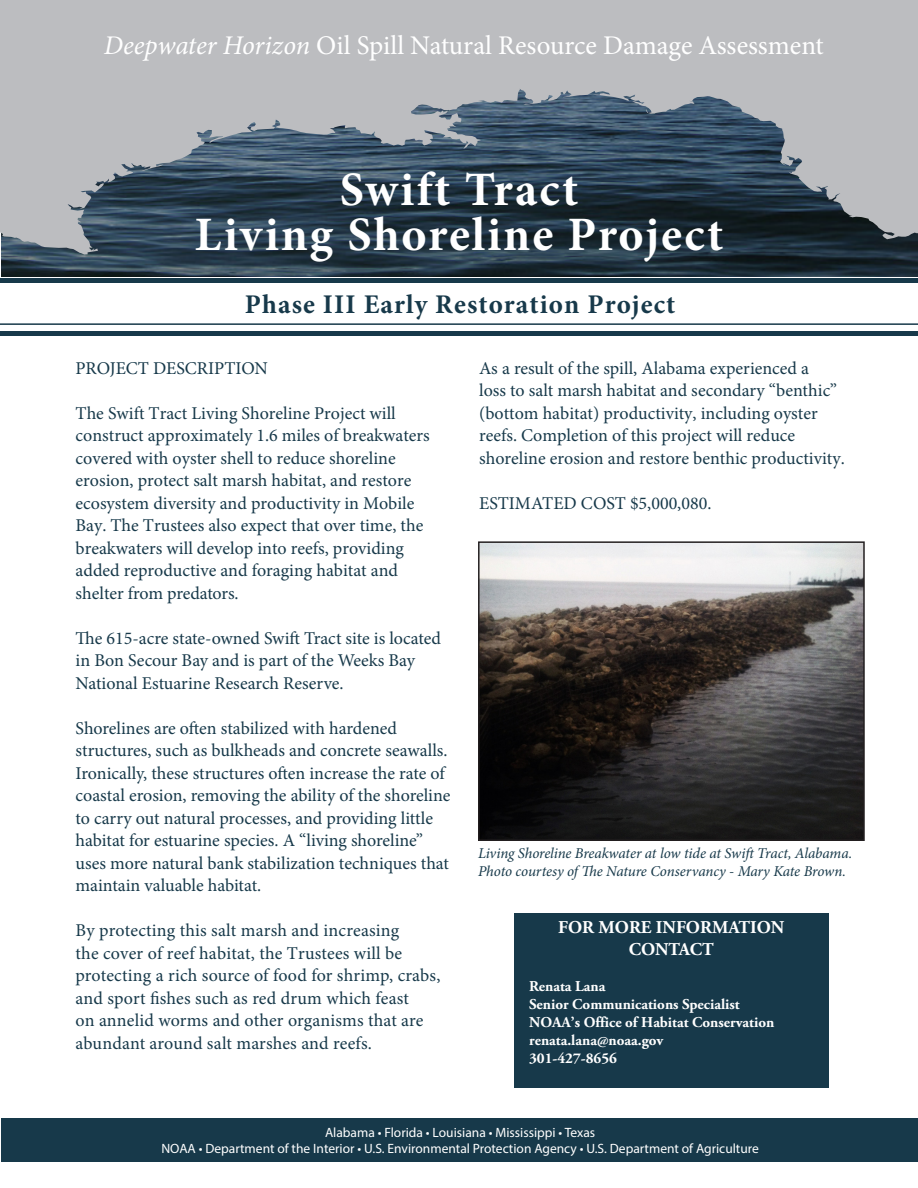
<style>
.page{position:relative;width:918px;height:1188px;background:#fff}
.page>*{position:absolute;margin:0;border:0;box-sizing:border-box;transform-origin:0 0}
.t1{font:700 48px "Minion Pro";letter-spacing:.04em;color:#fff}
.t2{font:27px "Minion Pro";color:#fff}
.t3{font:700 27px "Minion Pro";letter-spacing:.04em;color:#17394a}
.t4{font:18px/22.5px "Minion Pro";color:#17394a}
.Call_out_box_header{font:700 18px "Adobe Garamond Pro";color:#fff}
.Call_out_box_header-2{font:700 15px/18px "Adobe Garamond Pro";color:#fff}
.t5{font:italic 15px/18px "Minion Pro";letter-spacing:-.01em;color:#17394a}
.t6{font:13.5px "Myriad Pro";color:#fff}
.s1{font-style:italic}
</style>
<div class="page">
<hr style="left:0;top:279px;width:918px;height:4px;background:#17394a">
<hr style="left:0;top:332px;width:918px;height:4px;background:#17394a">
<hr style="left:0;top:323px;width:918px;height:2px;background:#17394a">
<div style="left:1px;top:1119px;width:917px;height:43px;background:#17394a"></div>
<img style="left:1px;top:255px;width:917px;height:22px">
<svg style="left:0;top:0;width:918px;height:255px;background:#808991"></svg>
<div style="left:514px;top:913px;width:315px;height:175px;background:#17394a"></div>
<img style="left:481px;top:544px;width:381px;height:294px">
<div style="left:478px;top:541px;width:387px;height:300px;border:2px solid #231f20"></div>
<p class="t2" style="left:104px;top:27px;width:721px"><span class="s1">Deepwater Horizon</span> Oil Spill Natural Resource Damage Assessment</p>
<p class="t1" style="left:340px;top:156px;width:240px">Swift Tract</p>
<p class="t1" style="left:195px;top:201px;width:530px">Living Shoreline Project</p>
<p class="t3" style="left:245px;top:286px;width:432px">Phase III Early Restoration Project</p>
<p class="t4" style="left:76px;top:357px;width:194px">PROJECT DESCRIPTION</p>
<p class="t4" style="left:76px;top:402px;width:356px">The Swift Tract Living Shoreline Project will construct approximately 1.6 miles of breakwaters covered with oyster shell to reduce shoreline erosion, protect salt marsh habitat, and restore ecosystem diversity and productivity in Mobile Bay. The Trustees also expect that over time, the breakwaters will develop into reefs, providing added reproductive and foraging habitat and shelter from predators.</p>
<p class="t4" style="left:76px;top:627px;width:367px">The 615-acre state-owned Swift Tract site is located in Bon Secour Bay and is part of the Weeks Bay<br>National Estuarine Research Reserve.</p>
<p class="t4" style="left:76px;top:717px;width:376px">Shorelines are often stabilized with hardened structures, such as bulkheads and concrete seawalls.<br>Ironically, these structures often increase the rate of coastal erosion, removing the ability of the shoreline to carry out natural processes, and providing little habitat for estuarine species. A “living shoreline” uses more natural bank stabilization techniques that maintain valuable habitat.</p>
<p class="t4" style="left:76px;top:919px;width:366px">By protecting this salt marsh and increasing<br>the cover of reef habitat, the Trustees will be protecting a rich source of food for shrimp, crabs, and sport fishes such as red drum which feast<br>on annelid worms and other organisms that are abundant around salt marshes and reefs.</p>
<p class="t4" style="left:479px;top:357px;width:367px">As a result of the spill, Alabama experienced a<br>loss to salt marsh habitat and secondary “benthic” (bottom habitat) productivity, including oyster reefs. Completion of this project will reduce shoreline erosion and restore benthic productivity.</p>
<p class="t4" style="left:479px;top:492px;width:234px">ESTIMATED COST $5,000,080.</p>
<p class="t5" style="left:478px;top:844px;width:376px">Living Shoreline Breakwater at low tide at Swift Tract, Alabama.<br>Photo courtesy of The Nature Conservancy - Mary Kate Brown.</p>
<p class="Call_out_box_header" style="left:558px;top:917px;width:228px">FOR MORE INFORMATION</p>
<p class="Call_out_box_header" style="left:629px;top:939px;width:86px">CONTACT</p>
<p class="Call_out_box_header-2" style="left:529px;top:978px;width:247px">Renata Lana<br>Senior Communications Specialist<br>NOAA’s Office of Habitat Conservation renata.lana@noaa.gov<br>301-427-8656</p>
<p class="t6" style="left:325px;top:1124px;width:272px">Alabama • Florida • Louisiana • Mississippi • Texas</p>
<p class="t6" style="left:161px;top:1140px;width:599px">NOAA • Department of the Interior • U.S. Environmental Protection Agency • U.S. Department of Agriculture</p>
</div>
